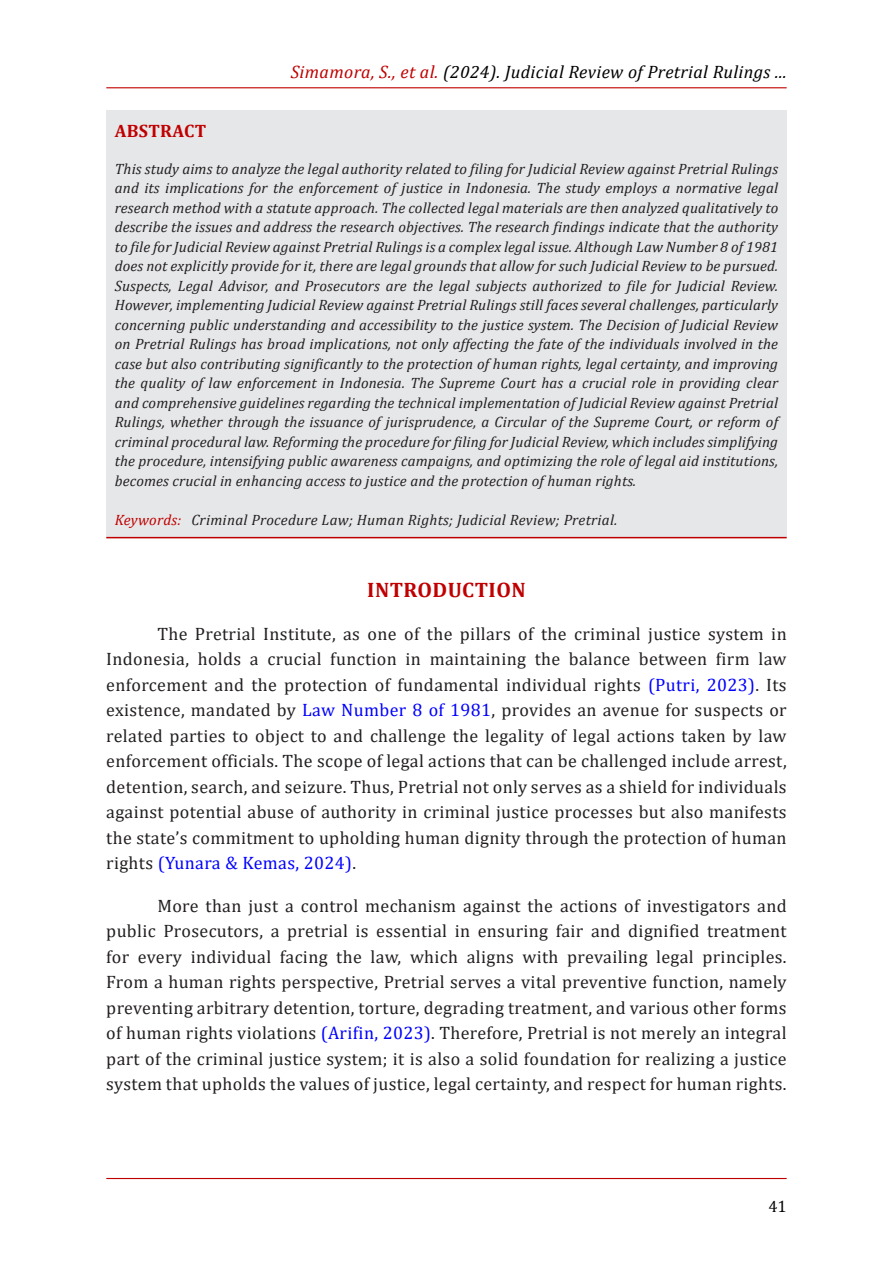
<style>
.page{position:relative;width:893px;height:1263px;background:#fff}
.page>*{position:absolute;margin:0;border:0;box-sizing:border-box;transform-origin:0 0}
.BAB{font:700 21px "Cambria";letter-spacing:.02em;color:#c00000}
.Isi_1{font:18px/25.5px "Cambria";letter-spacing:.02em;color:#231f20;text-align:justify}
.t1{font:italic 18px "Cambria";letter-spacing:.02em;color:#000}
.Sub_Bab_A{font:700 18px "Cambria";letter-spacing:.02em;color:#c00000}
.t2{font:16.5px "Cambria";color:#000}
.Abstrak{font:italic 15px/19.5px "Cambria";letter-spacing:.01em;color:#231f20;text-align:justify}
.Kata_Kunci{font:italic 15px "Cambria";letter-spacing:.02em;color:#231f20}
.s1{color:#c00000}
.s2{color:#00f}
</style>
<div class="page">
<hr style="left:106px;top:87px;width:681px;height:1px;background:#c00000">
<hr style="left:106px;top:1178px;width:681px;height:1px;background:#c00000">
<div style="left:106px;top:111px;width:681px;height:427px;background:#e6e7e9"></div>
<hr style="left:106px;top:537px;width:681px;height:1px;background:#c00000">
<p class="t1" style="left:291px;top:59px;width:497px"><span class="s1">Simamora, S., et al.</span> (2024). Judicial Review of Pretrial Rulings ...</p>
<p class="Sub_Bab_A" style="left:115px;top:118px;width:93px">ABSTRACT</p>
<p class="Abstrak" style="left:115px;top:158px;width:665px">This study aims to analyze the legal authority related to filing for Judicial Review against Pretrial Rulings and its implications for the enforcement of justice in Indonesia. The study employs a normative legal research method with a statute approach. The collected legal materials are then analyzed qualitatively to describe the issues and address the research objectives. The research findings indicate that the authority to file for Judicial Review against Pretrial Rulings is a complex legal issue. Although Law Number 8 of 1981 does not explicitly provide for it, there are legal grounds that allow for such Judicial Review to be pursued.<br>Suspects, Legal Advisor, and Prosecutors are the legal subjects authorized to file for Judicial Review.<br>However, implementing Judicial Review against Pretrial Rulings still faces several challenges, particularly concerning public understanding and accessibility to the justice system. The Decision of Judicial Review on Pretrial Rulings has broad implications, not only affecting the fate of the individuals involved in the case but also contributing significantly to the protection of human rights, legal certainty, and improving the quality of law enforcement in Indonesia. The Supreme Court has a crucial role in providing clear and comprehensive guidelines regarding the technical implementation of Judicial Review against Pretrial Rulings, whether through the issuance of jurisprudence, a Circular of the Supreme Court, or reform of criminal procedural law. Reforming the procedure for filing for Judicial Review, which includes simplifying the procedure, intensifying public awareness campaigns, and optimizing the role of legal aid institutions, becomes crucial in enhancing access to justice and the protection of human rights.</p>
<p class="Kata_Kunci" style="left:115px;top:509px;width:504px"><span class="s1">Keywords:</span> Criminal Procedure Law; Human Rights; Judicial Review; Pretrial.</p>
<p class="BAB" style="left:367px;top:575px;width:160px">INTRODUCTION</p>
<p class="Isi_1" style="left:106px;top:621px;width:682px;text-indent:51px">The Pretrial Institute, as one of the pillars of the criminal justice system in Indonesia, holds a crucial function in maintaining the balance between firm law enforcement and the protection of fundamental individual rights <span class="s2">(Putri, 2023)</span>. Its existence, mandated by <span class="s2">Law Number 8 of 1981</span>, provides an avenue for suspects or related parties to object to and challenge the legality of legal actions taken by law enforcement officials. The scope of legal actions that can be challenged include arrest, detention, search, and seizure. Thus, Pretrial not only serves as a shield for individuals against potential abuse of authority in criminal justice processes but also manifests the state’s commitment to upholding human dignity through the protection of human rights <span class="s2">(Yunara &amp; Kemas, 2024)</span>.</p>
<p class="Isi_1" style="left:106px;top:893px;width:682px;text-indent:51px">More than just a control mechanism against the actions of investigators and public Prosecutors, a pretrial is essential in ensuring fair and dignified treatment for every individual facing the law, which aligns with prevailing legal principles.<br>From a human rights perspective, Pretrial serves a vital preventive function, namely preventing arbitrary detention, torture, degrading treatment, and various other forms of human rights violations <span class="s2">(Arifin, 2023)</span>. Therefore, Pretrial is not merely an integral part of the criminal justice system; it is also a solid foundation for realizing a justice system that upholds the values of justice, legal certainty, and respect for human rights.</p>
<p class="t2" style="left:768px;top:1197px;width:20px">41</p>
</div>
